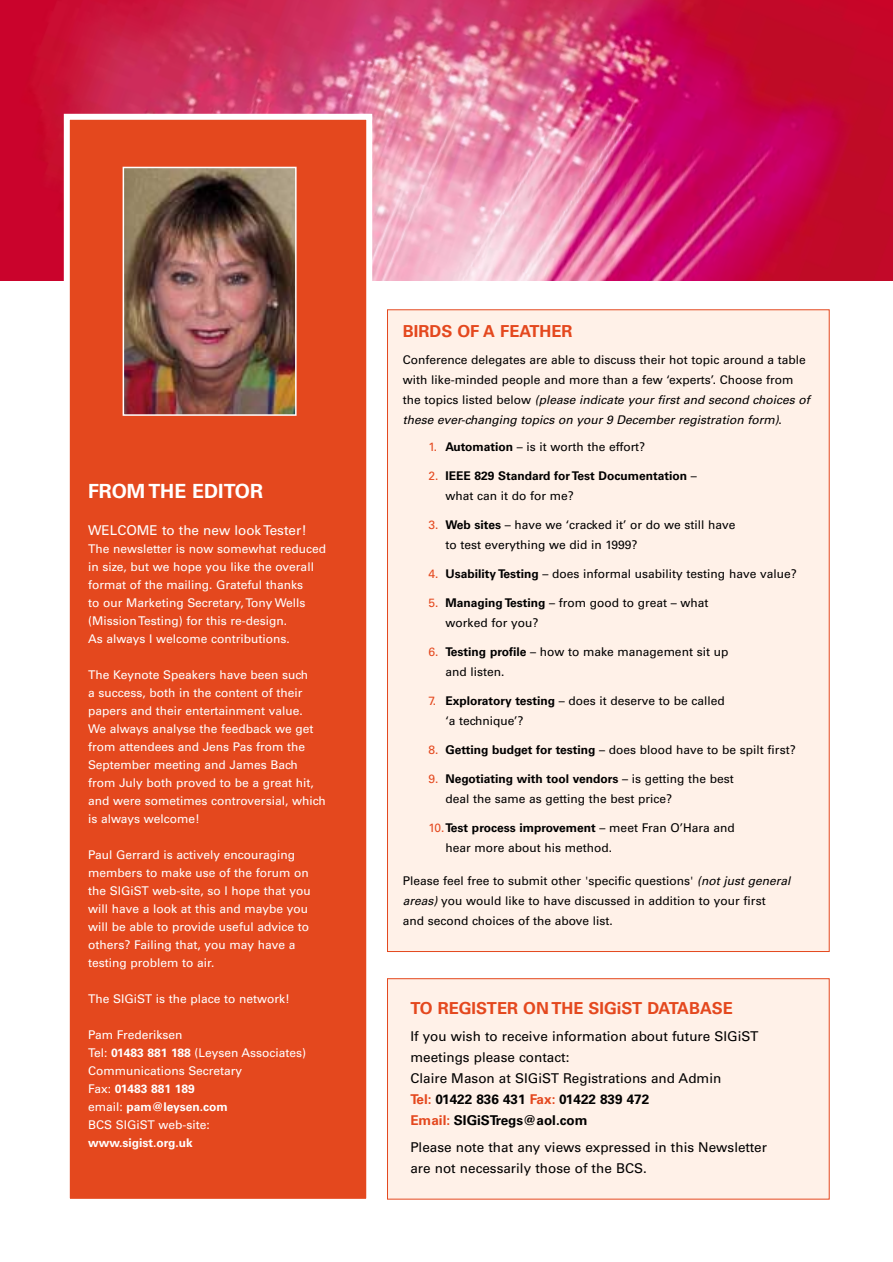
<style>
.page{position:relative;width:893px;height:1262px;background:#fff}
.page>*{position:absolute;margin:0;border:0;box-sizing:border-box;transform-origin:0 0}
.t1{font:700 19.5px "Univers";color:#fff}
.t2{font:700 16.5px "Univers";color:#e4481e}
.t3{font:13.5px/21px "Univers";color:#000}
.t4{font:13.5px "Univers";color:#fff}
.t5{font:12px/20.2px "Univers";color:#000}
.t6{font:12px/18px "Univers";color:#fff}
.t7{font:700 12px/20.2px "Univers";color:#000}
.t8{font:700 12px "Univers";color:#fff}
.s1{font-weight:700}
.s2{font-style:italic}
.s3{color:#e4481e}
.s4{font-weight:400;color:#e4481e}
.s5{font-weight:400}
.s6{font-weight:700;color:#e4481e}
</style>
<div class="page">
<img style="left:0;top:0;width:892px;height:281px">
<div style="left:67px;top:117px;width:302px;height:1084px;background:#e4481e"></div>
<div style="left:64px;top:114px;width:308px;height:1090px;border:6px solid #fff"></div>
<img style="left:126px;top:170px;width:167px;height:243px">
<div style="left:123px;top:167px;width:173px;height:249px;border:2px solid #fff"></div>
<div style="left:387px;top:978px;width:442px;height:221px;background:#fff1e8"></div>
<div style="left:387px;top:978px;width:442px;height:221px;border:1px solid #e4481e"></div>
<div style="left:387px;top:310px;width:442px;height:641px;background:#fff1e8"></div>
<h1 class="t1" style="left:88px;top:484px;width:176px">FROM THE EDITOR</h1>
<p class="t4" style="left:88px;top:525px;width:220px">WELCOME to the new look Tester!</p>
<p class="t6" style="left:88px;top:540px;width:240px">The newsletter is now somewhat reduced in size, but we hope you like the overall format of the mailing. Grateful thanks<br>to our Marketing Secretary, Tony Wells (Mission Testing) for this re-design.<br>As always I welcome contributions.</p>
<p class="t6" style="left:88px;top:666px;width:239px">The Keynote Speakers have been such<br>a success, both in the content of their papers and their entertainment value.<br>We always analyse the feedback we get from attendees and Jens Pas from the September meeting and James Bach from July both proved to be a great hit, and were sometimes controversial, which is always welcome!</p>
<p class="t6" style="left:88px;top:846px;width:224px">Paul Gerrard is actively encouraging members to make use of the forum on the SIGiST web-site, so I hope that you will have a look at this and maybe you will be able to provide useful advice to others? Failing that, you may have a testing problem to air.</p>
<p class="t6" style="left:88px;top:990px;width:203px">The SIGiST is the place to network!</p>
<p class="t6" style="left:88px;top:1026px;width:220px">Pam Frederiksen<br>Tel: <span class="s1">01483 881 188</span> (Leysen Associates)<br>Communications Secretary<br>Fax: <span class="s1">01483 881 189<br></span>email: <span class="s1">pam@leysen.com<br></span>BCS SIGiST web-site:</p>
<p class="t8" style="left:88px;top:1138px;width:106px">www.sigist.org.uk</p>
<h2 class="t2" style="left:403px;top:325px;width:171px">BIRDS OF A FEATHER</h2>
<p class="t5" style="left:403px;top:350px;width:408px">Conference delegates are able to discuss their hot topic around a table with like-minded people and more than a few ‘experts’. Choose from the topics listed below <span class="s2">(please indicate your first and second choices of these ever-changing topics on your 9 December registration form)</span>.</p>
<p class="t5" style="left:428px;top:438px;width:218px"><span class="s3">1.</span> <span class="s1">Automation</span> – is it worth the effort?</p>
<p class="t7" style="left:445px;top:466px;width:253px;text-indent:-17px"><span class="s4">2.</span> IEEE 829 Standard for Test Documentation <span class="s5">– what can it do for me?</span></p>
<p class="t5" style="left:445px;top:515px;width:291px;text-indent:-17px"><span class="s3">3.</span> <span class="s1">Web sites</span> – have we ‘cracked it’ or do we still have to test everything we did in 1999?</p>
<p class="t5" style="left:428px;top:564px;width:370px"><span class="s3">4.</span> <span class="s1">Usability Testing</span> – does informal usability testing have value?</p>
<p class="t5" style="left:445px;top:593px;width:265px;text-indent:-17px"><span class="s3">5.</span> <span class="s1">Managing Testing</span> – from good to great – what worked for you?</p>
<p class="t5" style="left:445px;top:642px;width:284px;text-indent:-17px"><span class="s3">6.</span> <span class="s1">Testing profile</span> – how to make management sit up and listen.</p>
<p class="t5" style="left:445px;top:691px;width:281px;text-indent:-17px"><span class="s3">7.</span> <span class="s1">Exploratory testing</span> – does it deserve to be called ‘a technique’?</p>
<p class="t5" style="left:428px;top:740px;width:369px"><span class="s3">8.</span> <span class="s1">Getting budget for testing</span> – does blood have to be spilt first?</p>
<p class="t5" style="left:445px;top:769px;width:290px;text-indent:-17px"><span class="s3">9.</span> <span class="s1">Negotiating with tool vendors</span> – is getting the best deal the same as getting the best price?</p>
<p class="t5" style="left:445px;top:818px;width:291px;text-indent:-17px"><span class="s3">10.</span><span class="s1">Test process improvement</span> – meet Fran O’Hara and hear more about his method.</p>
<p class="t5" style="left:403px;top:871px;width:389px">Please feel free to submit other 'specific questions' <span class="s2">(not just general areas)</span> you would like to have discussed in addition to your first<br>and second choices of the above list.</p>
<h2 class="t2" style="left:410px;top:1001px;width:324px">TO REGISTER ON THE SIGiST DATABASE</h2>
<p class="t3" style="left:410px;top:1026px;width:349px">If you wish to receive information about future SIGiST meetings please contact:<br>Claire Mason at SIGiST Registrations and Admin<br><span class="s6">Tel:</span> <span class="s1">01422 836 431</span> <span class="s6">Fax:</span> <span class="s1">01422 839 472<br></span><span class="s6">Email:</span> <span class="s1">SIGiSTregs@aol.com</span></p>
<p class="t3" style="left:410px;top:1138px;width:358px">Please note that any views expressed in this Newsletter are not necessarily those of the BCS.</p>
</div>
